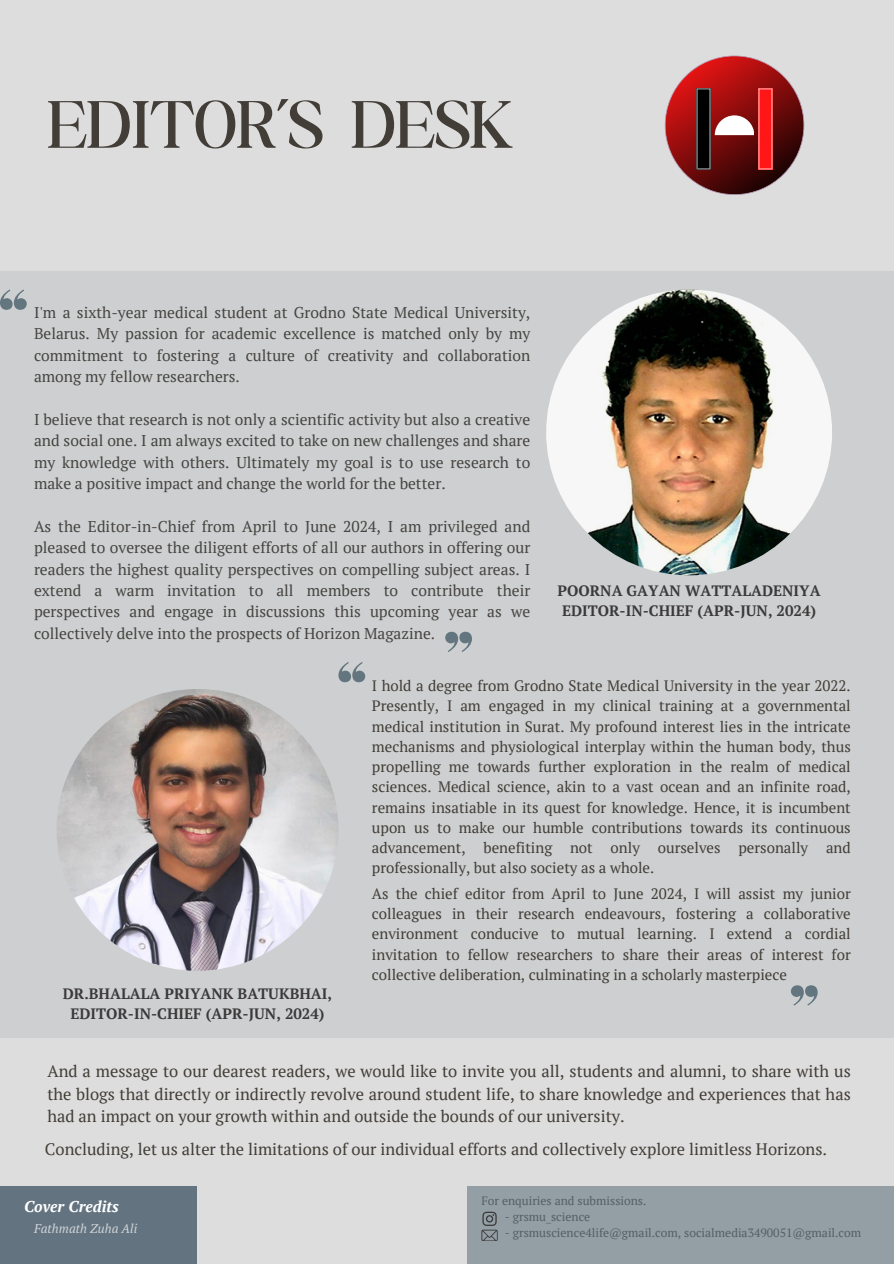
<style>
.page{position:relative;width:894px;height:1264px;background:#fff}
.page>*{position:absolute;margin:0;border:0;box-sizing:border-box;transform-origin:0 0}
.t1{font:300 72px "Boston Angel";color:#423d37}
.t2{font:16.5px/22.5px "PT Serif";color:#423d37;text-align:justify}
.t3{font:15.6px/21.3px "PT Serif";color:#423d37;text-align:justify}
.t4{font:italic 700 15.6px "PT Serif";color:#fff}
.t5{font:15px/20.2px "PT Serif";color:#423d37;text-align:justify}
.t6{font:700 15px "PT Serif";color:#3b3939}
.t7{font:italic 12.75px "PT Serif";color:#fff}
.t8{font:12px "PT Serif";color:#423d37}
</style>
<div class="page">
<div style="left:0;top:0;width:893px;height:1263px;background:#ddd"></div>
<div style="left:0;top:271px;width:893px;height:766px;background:#cdcfd0"></div>
<svg style="left:664px;top:56px;width:140px;height:139px"></svg>
<img style="left:546px;top:289px;width:285px;height:286px;border-radius:50%">
<svg style="left:0;top:289px;width:27px;height:21px"></svg>
<svg style="left:445px;top:632px;width:27px;height:20px"></svg>
<div style="left:467px;top:1185px;width:426px;height:78px;background:#939fa5"></div>
<svg style="left:481px;top:1211px;width:16px;height:29px"></svg>
<div style="left:0;top:1185px;width:197px;height:78px;background:#637380"></div>
<img style="left:56px;top:689px;width:282px;height:281px;border-radius:50%">
<svg style="left:338px;top:662px;width:27px;height:20px"></svg>
<svg style="left:791px;top:985px;width:26px;height:20px"></svg>
<h2 class="t1" style="left:47px;top:82px;width:466px">EDITOR’S DESK</h2>
<h1 class="t3" style="left:34px;top:301px;width:497px">I'm a sixth-year medical student at Grodno State Medical University, Belarus. My passion for academic excellence is matched only by my commitment to fostering a culture of creativity and collaboration among my fellow researchers.</h1>
<p class="t3" style="left:34px;top:408px;width:497px">I believe that research is not only a scientific activity but also a creative and social one. I am always excited to take on new challenges and share my knowledge with others. Ultimately my goal is to use research to make a positive impact and change the world for the better.</p>
<p class="t3" style="left:34px;top:515px;width:497px">As the Editor-in-Chief from April to June 2024, I am privileged and pleased to oversee the diligent efforts of all our authors in offering our readers the highest quality perspectives on compelling subject areas. I extend a warm invitation to all members to contribute their perspectives and engage in discussions this upcoming year as we collectively delve into the prospects of Horizon Magazine.</p>
<h4 class="t6" style="left:557px;top:580px;width:264px">POORNA GAYAN WATTALADENIYA</h4>
<h4 class="t6" style="left:562px;top:601px;width:255px">EDITOR-IN-CHIEF (APR-JUN, 2024)</h4>
<p class="t5" style="left:372px;top:675px;width:480px">I hold a degree from Grodno State Medical University in the year 2022.<br>Presently, I am engaged in my clinical training at a governmental medical institution in Surat. My profound interest lies in the intricate mechanisms and physiological interplay within the human body, thus propelling me towards further exploration in the realm of medical sciences. Medical science, akin to a vast ocean and an infinite road, remains insatiable in its quest for knowledge. Hence, it is incumbent upon us to make our humble contributions towards its continuous advancement, benefiting not only ourselves personally and professionally, but also society as a whole.</p>
<h4 class="t6" style="left:63px;top:983px;width:270px">DR.BHALALA PRIYANK BATUKBHAI,</h4>
<p class="t6" style="left:70px;top:1003px;width:255px">EDITOR-IN-CHIEF (APR-JUN, 2024)</p>
<h4 class="t5" style="left:372px;top:883px;width:480px">As the chief editor from April to June 2024, I will assist my junior colleagues in their research endeavours, fostering a collaborative environment conducive to mutual learning. I extend a cordial invitation to fellow researchers to share their areas of interest for collective deliberation, culminating in a scholarly masterpiece</h4>
<p class="t2" style="left:47px;top:1059px;width:804px">And a message to our dearest readers, we would like to invite you all, students and alumni, to share with us the blogs that directly or indirectly revolve around student life, to share knowledge and experiences that has had an impact on your growth within and outside the bounds of our university.</p>
<p class="t2" style="left:45px;top:1137px;width:783px">Concluding, let us alter the limitations of our individual efforts and collectively explore limitless Horizons.</p>
<p class="t4" style="left:24px;top:1195px;width:96px">Cover Credits</p>
<p class="t7" style="left:34px;top:1219px;width:105px">Fathmath Zuha Ali</p>
<p class="t8" style="left:481px;top:1192px;width:166px">For enquiries and submissions.</p>
<p class="t8" style="left:504px;top:1208px;width:87px">- grsmu_science</p>
<p class="t8" style="left:504px;top:1224px;width:358px">- grsmuscience4life@gmail.com, socialmedia3490051@gmail.com</p>
</div>
